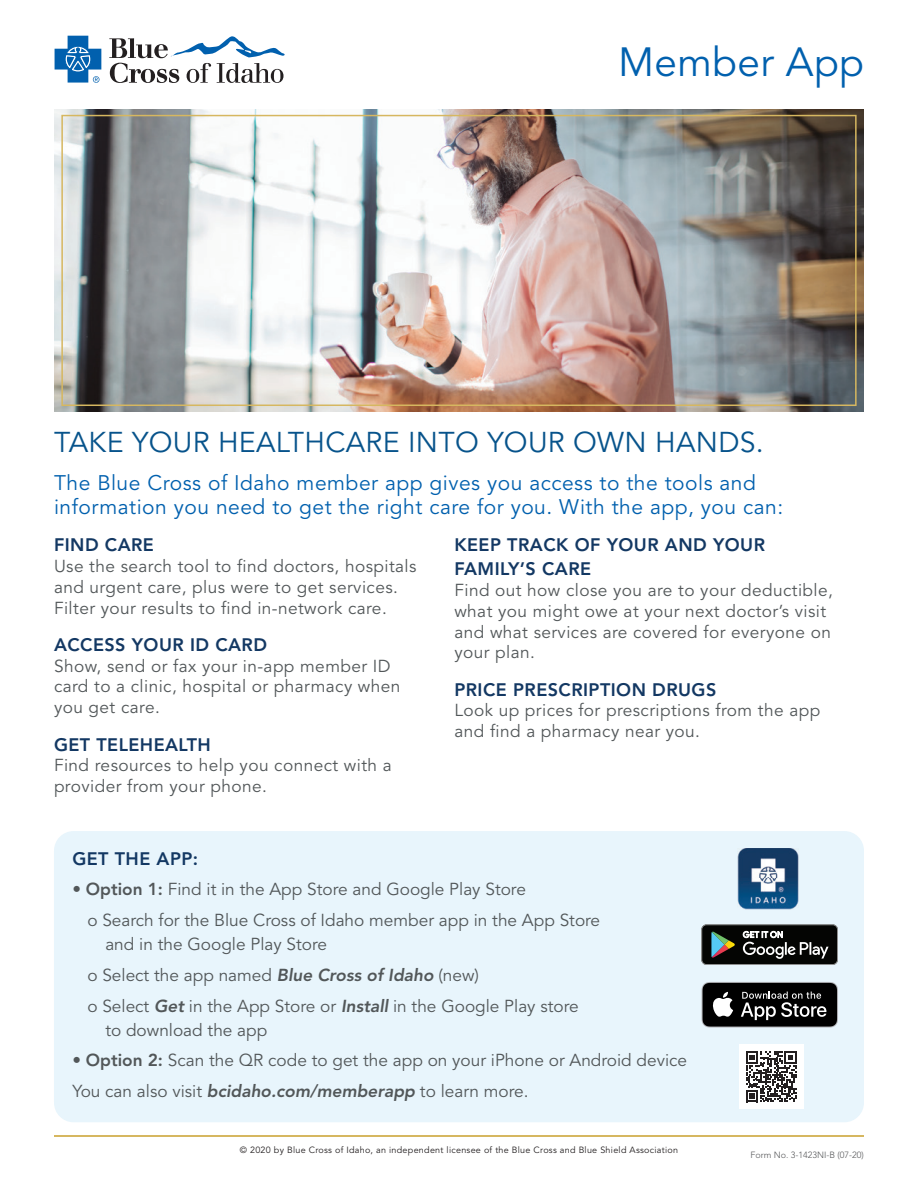
<style>
.page{position:relative;width:918px;height:1188px;background:#fff}
.page>*{position:absolute;margin:0;border:0;box-sizing:border-box;transform-origin:0 0}
.t1{font:40.5px "Avenir LT Pro";letter-spacing:.01em;color:#0160ae}
.t2{font:28.5px "Avenir LT Pro";letter-spacing:.01em;color:#07538b}
.t3{font:21px/24px "Avenir LT Pro";letter-spacing:.025em;color:#0160ae}
.t4{font:800 18px/24px "Avenir LT Pro";letter-spacing:.025em;color:#133863}
.t5{font:17.25px/20.7px "Avenir LT Pro";letter-spacing:.025em;color:#525759}
.t6{font:17.25px/30.8px "Avenir LT Pro";color:#525759}
.t7{font:9px "Avenir LT Pro";letter-spacing:.03em;color:#231f20}
.t8{font:300 9px "Avenir LT Pro";color:#57585a}
.s1{font-weight:800}
.s2{font-weight:800;font-style:italic}
</style>
<div class="page">
<hr style="left:54px;top:1135px;width:810px;height:2px;background:#d6b760">
<svg style="left:55px;top:36px;width:46px;height:47px"></svg>
<svg style="left:109px;top:36px;width:176px;height:47px"></svg>
<img style="left:54px;top:109px;width:810px;height:303px">
<img style="left:61px;top:115px;width:796px;height:291px">
<div style="left:54px;top:831px;width:810px;height:291px;background:#e8f5fc;border-radius:20px"></div>
<img style="left:737px;top:849px;width:62px;height:60px">
<svg style="left:702px;top:982px;width:136px;height:46px;background:#333334"></svg>
<svg style="left:701px;top:924px;width:137px;height:41px;background:#303331"></svg>
<div style="left:739px;top:1045px;width:65px;height:64px;background:#fff"></div>
<svg style="left:746px;top:1052px;width:51px;height:50px"></svg>
<h1 class="t1" style="left:618px;top:38px;width:247px">Member App</h1>
<h2 class="t2" style="left:54px;top:426px;width:711px">TAKE YOUR HEALTHCARE INTO YOUR OWN HANDS.</h2>
<p class="t3" style="left:54px;top:471px;width:731px">The Blue Cross of Idaho member app gives you access to the tools and information you need to get the right care for you. With the app, you can:</p>
<p class="t4" style="left:54px;top:533px;width:101px">FIND CARE</p>
<p class="t5" style="left:54px;top:556px;width:364px">Use the search tool to find doctors, hospitals and urgent care, plus were to get services.<br>Filter your results to find in-network care.</p>
<p class="t4" style="left:54px;top:633px;width:215px">ACCESS YOUR ID CARD</p>
<p class="t5" style="left:54px;top:656px;width:348px">Show, send or fax your in-app member ID card to a clinic, hospital or pharmacy when you get care.</p>
<p class="t4" style="left:54px;top:733px;width:158px">GET TELEHEALTH</p>
<p class="t5" style="left:54px;top:755px;width:339px">Find resources to help you connect with a provider from your phone.</p>
<p class="t4" style="left:454px;top:533px;width:312px">KEEP TRACK OF YOUR AND YOUR<br>FAMILY’S CARE</p>
<p class="t5" style="left:454px;top:580px;width:380px">Find out how close you are to your deductible, what you might owe at your next doctor’s visit and what services are covered for everyone on your plan.</p>
<p class="t4" style="left:454px;top:678px;width:264px">PRICE PRESCRIPTION DRUGS</p>
<p class="t5" style="left:454px;top:700px;width:367px">Look up prices for prescriptions from the app and find a pharmacy near you.</p>
<p class="t4" style="left:72px;top:846px;width:127px">GET THE APP:</p>
<p class="t6" style="left:87px;top:874px;width:514px;text-indent:-15px">• <span class="s1">Option 1:</span> Find it in the App Store and Google Play Store<br>o Search for the Blue Cross of Idaho member app in the App Store</p>
<p class="t6" style="left:87px;top:929px;width:493px;text-indent:18px">and in the Google Play Store<br>o Select the app named <span class="s2">Blue Cross of Idaho</span> (new)<br>o Select <span class="s2">Get</span> in the App Store or <span class="s2">Install</span> in the Google Play store</p>
<p class="t6" style="left:105px;top:1015px;width:163px">to download the app</p>
<p class="t6" style="left:72px;top:1045px;width:616px">• <span class="s1">Option 2:</span> Scan the QR code to get the app on your iPhone or Android device<br>You can also visit <span class="s2">bcidaho.com/memberapp</span> to learn more.</p>
<p class="t7" style="left:240px;top:1145px;width:440px">© 2020 by Blue Cross of Idaho, an independent licensee of the Blue Cross and Blue Shield Association</p>
<p class="t8" style="left:750px;top:1149px;width:115px">Form No. 3-1423NI-B (07-20)</p>
</div>
